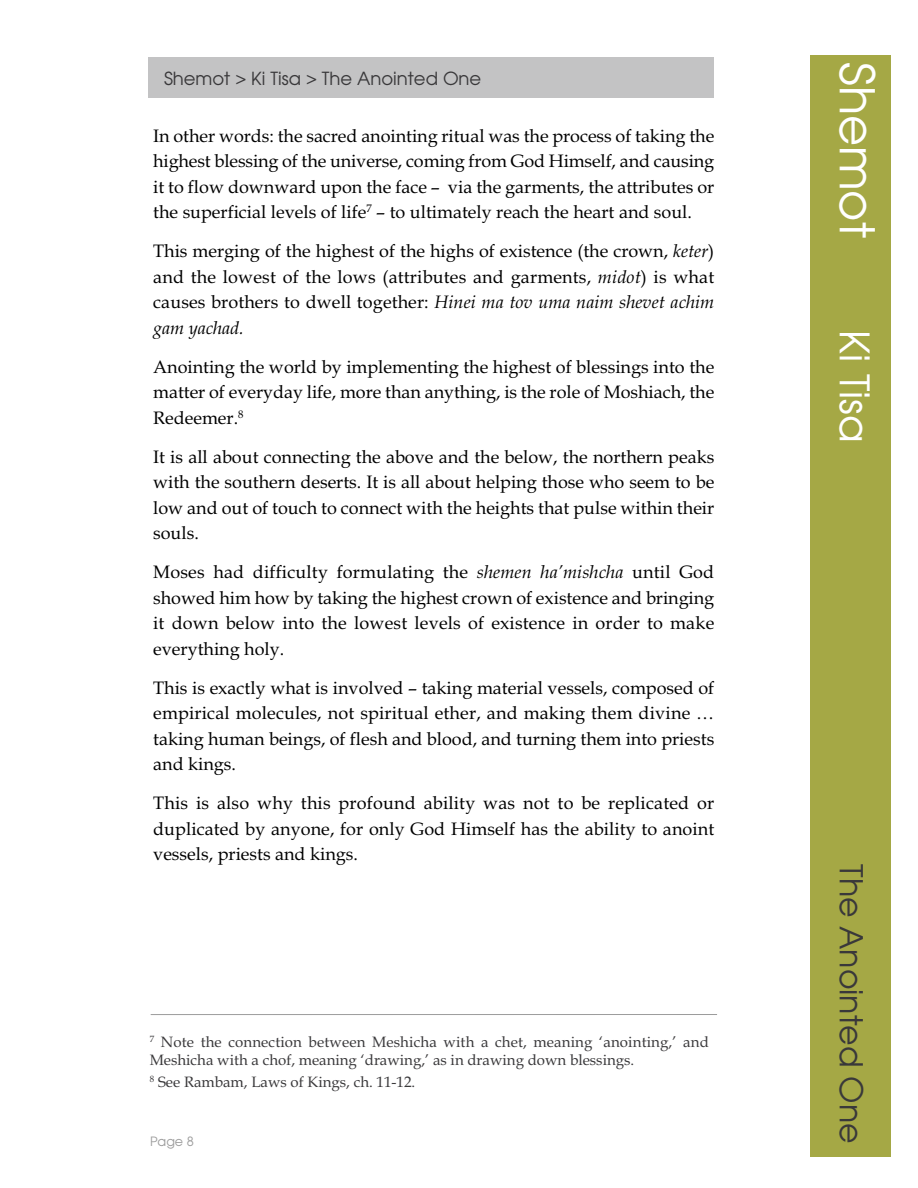
<style>
.page{position:relative;width:918px;height:1188px;background:#fff}
.page>*{position:absolute;margin:0;border:0;box-sizing:border-box;transform-origin:0 0}
.t1{font:47.7px "Avalon Plain";color:#fff}
.t2{font:40.5px "Avalon Plain";color:#fff}
.t3{font:31.5px "Avalon Plain";color:#39383a}
.t4{font:18px/25.5px "Book Antiqua";color:#000;text-align:justify}
.t5{font:18px "Avalon Plain";color:#39383a}
.t6{font:15px/18px "Book Antiqua";color:#39383a}
.t7{font:12.75px "Avalon Plain";color:#9c9c9c}
.s1{font-style:italic}
</style>
<div class="page">
<div style="left:810px;top:55px;width:81px;height:1101px;background:#a5a845"></div>
<div style="left:148px;top:57px;width:566px;height:41px;background:#c3c3c4"></div>
<hr style="left:151px;top:1014px;width:566px;height:1px;background:#9c9c9c">
<p class="t5" style="left:164px;top:68px;width:319px">Shemot &gt; Ki Tisa &gt; The Anointed One</p>
<h1 class="t1" style="left:884px;top:62px;width:177px;rotate:90deg">Shemot</h1>
<p class="t4" style="left:153px;top:123px;width:563px">In other words: the sacred anointing ritual was the process of taking the highest blessing of the universe, coming from God Himself, and causing it to flow downward upon the face – via the garments, the attributes or the superficial levels of life<sup>7</sup> – to ultimately reach the heart and soul.</p>
<p class="t4" style="left:153px;top:238px;width:563px">This merging of the highest of the highs of existence (the crown, <span class="s1">keter</span>) and the lowest of the lows (attributes and garments, <span class="s1">midot</span>) is what causes brothers to dwell together: <span class="s1">Hinei ma tov uma naim shevet achim gam yachad.</span></p>
<p class="t4" style="left:153px;top:354px;width:563px">Anointing the world by implementing the highest of blessings into the matter of everyday life, more than anything, is the role of Moshiach, the Redeemer.<sup>8</sup></p>
<p class="t4" style="left:153px;top:444px;width:563px">It is all about connecting the above and the below, the northern peaks with the southern deserts. It is all about helping those who seem to be low and out of touch to connect with the heights that pulse within their souls.</p>
<p class="t4" style="left:153px;top:559px;width:563px">Moses had difficulty formulating the <span class="s1">shemen ha’mishcha</span> until God showed him how by taking the highest crown of existence and bringing it down below into the lowest levels of existence in order to make everything holy.</p>
<p class="t4" style="left:153px;top:675px;width:563px">This is exactly what is involved – taking material vessels, composed of empirical molecules, not spiritual ether, and making them divine … taking human beings, of flesh and blood, and turning them into priests and kings.</p>
<p class="t4" style="left:153px;top:790px;width:563px">This is also why this profound ability was not to be replicated or duplicated by anyone, for only God Himself has the ability to anoint vessels, priests and kings.</p>
<h2 class="t2" style="left:878px;top:330px;width:114px;rotate:90deg">Ki Tisa</h2>
<h3 class="t3" style="left:869px;top:864px;width:280px;rotate:90deg">The Anointed One</h3>
<p class="t6" style="left:150px;top:1033px;width:561px"><sup>7</sup> Note the connection between Meshicha with a chet, meaning ‘anointing,’ and<br>Meshicha with a chof, meaning ‘drawing,’ as in drawing down blessings.</p>
<p class="t6" style="left:150px;top:1073px;width:267px"><sup>8</sup> See Rambam, Laws of Kings, ch. 11-12.</p>
<p class="t7" style="left:150px;top:1134px;width:45px">Page 8</p>
</div>
